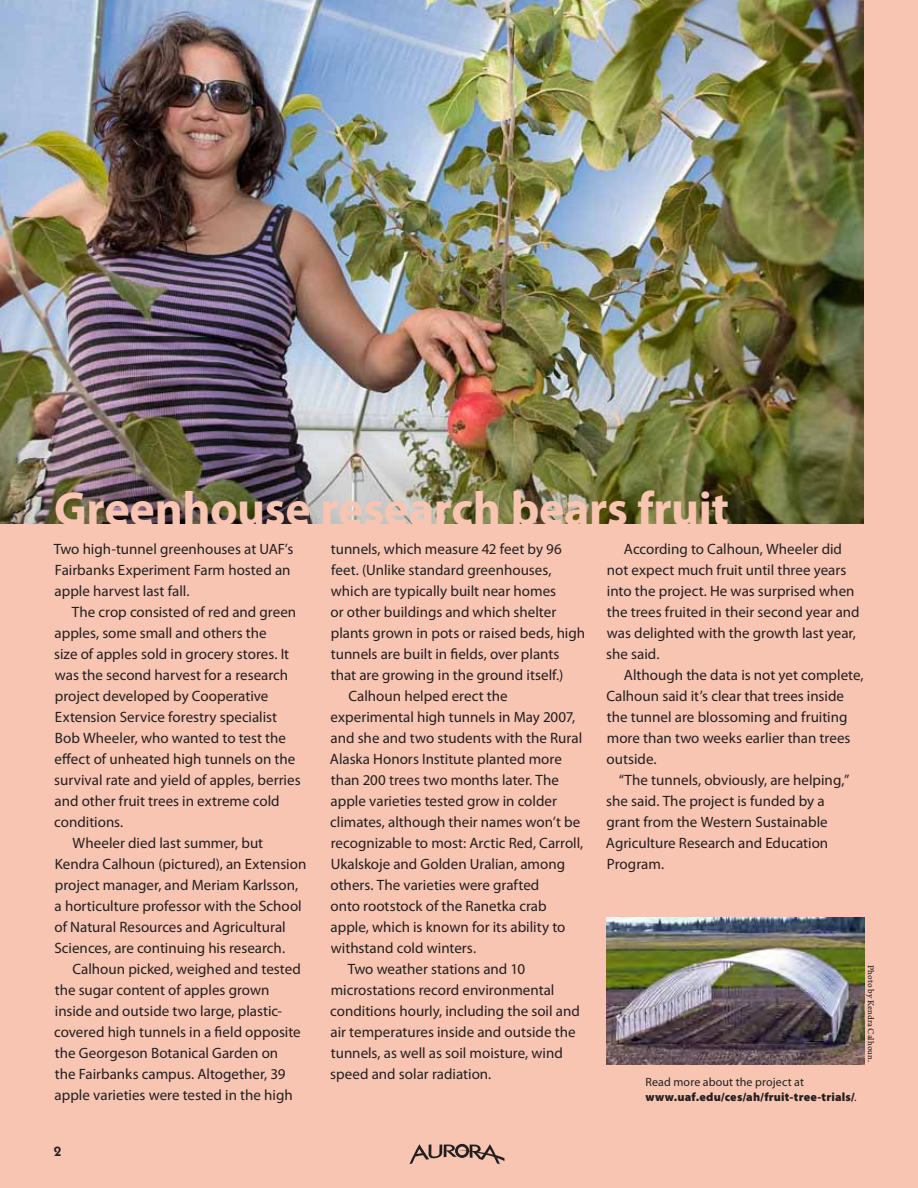
<style>
.page{position:relative;width:918px;height:1188px;background:#f8c5b2}
.page>*{position:absolute;margin:0;border:0;box-sizing:border-box;transform-origin:0 0}
.t1{font:700 48px "Myriad Pro";letter-spacing:-.01em;color:#f8c5b2}
.t2{font:15px/21px "Myriad Pro";color:#231f20}
.t3{font:600 13.5px "ITC Kabel Std";color:#231f20}
.t4{font:900 12px/15px "Myriad Pro";letter-spacing:.015em;color:#231f20}
.t5{font:9px "Arno Pro Caption";color:#231f20}
.s1{font-weight:400}
</style>
<div class="page">
<img style="left:0;top:0;width:864px;height:524px">
<img style="left:606px;top:918px;width:258px;height:147px">
<svg style="left:409px;top:1144px;width:96px;height:20px"></svg>
<h1 class="t1" style="left:54px;top:478px;width:677px">Greenhouse research bears fruit</h1>
<p class="t2" style="left:54px;top:538px;width:241px">Two high-tunnel greenhouses at UAF’s<br>Fairbanks Experiment Farm hosted an apple harvest last fall.</p>
<p class="t2" style="left:72px;top:601px;width:226px">The crop consisted of red and green</p>
<p class="t2" style="left:55px;top:622px;width:214px">apples, some small and others the</p>
<p class="t2" style="left:54px;top:643px;width:236px">size of apples sold in grocery stores. It</p>
<p class="t2" style="left:55px;top:664px;width:235px">was the second harvest for a research</p>
<p class="t2" style="left:55px;top:685px;width:215px">project developed by Cooperative</p>
<p class="t2" style="left:55px;top:706px;width:224px">Extension Service forestry specialist</p>
<p class="t2" style="left:55px;top:727px;width:233px">Bob Wheeler, who wanted to test the</p>
<p class="t2" style="left:55px;top:748px;width:242px">effect of unheated high tunnels on the</p>
<p class="t2" style="left:54px;top:769px;width:248px">survival rate and yield of apples, berries</p>
<p class="t2" style="left:55px;top:790px;width:227px">and other fruit trees in extreme cold</p>
<p class="t2" style="left:54px;top:811px;width:71px">conditions.</p>
<p class="t2" style="left:73px;top:832px;width:192px">Wheeler died last summer, but</p>
<p class="t2" style="left:55px;top:853px;width:253px">Kendra Calhoun (pictured), an Extension</p>
<p class="t2" style="left:55px;top:874px;width:245px">project manager, and Meriam Karlsson,</p>
<p class="t2" style="left:55px;top:895px;width:249px">a horticulture professor with the School</p>
<p class="t2" style="left:55px;top:916px;width:233px">of Natural Resources and Agricultural</p>
<p class="t2" style="left:54px;top:937px;width:232px">Sciences, are continuing his research.</p>
<p class="t2" style="left:73px;top:958px;width:230px">Calhoun picked, weighed and tested</p>
<p class="t2" style="left:55px;top:979px;width:216px">the sugar content of apples grown</p>
<p class="t2" style="left:55px;top:1000px;width:229px">inside and outside two large, plastic-</p>
<p class="t2" style="left:54px;top:1021px;width:248px">covered high tunnels in a field opposite</p>
<p class="t2" style="left:55px;top:1042px;width:225px">the Georgeson Botanical Garden on</p>
<p class="t2" style="left:55px;top:1063px;width:232px">the Fairbanks campus. Altogether, 39</p>
<p class="t2" style="left:55px;top:1084px;width:240px">apple varieties were tested in the high</p>
<p class="t3" style="left:54px;top:1143px;width:9px">2</p>
<p class="t2" style="left:331px;top:538px;width:232px">tunnels, which measure 42 feet by 96</p>
<p class="t2" style="left:331px;top:559px;width:222px">feet. (Unlike standard greenhouses,</p>
<p class="t2" style="left:331px;top:580px;width:227px">which are typically built near homes</p>
<p class="t2" style="left:331px;top:601px;width:227px">or other buildings and which shelter</p>
<p class="t2" style="left:331px;top:622px;width:256px">plants grown in pots or raised beds, high</p>
<p class="t2" style="left:331px;top:643px;width:230px">tunnels are built in fields, over plants</p>
<p class="t2" style="left:331px;top:664px;width:234px">that are growing in the ground itself.)</p>
<p class="t2" style="left:349px;top:685px;width:161px">Calhoun helped erect the</p>
<p class="t2" style="left:331px;top:706px;width:246px">experimental high tunnels in May 2007,</p>
<p class="t2" style="left:331px;top:727px;width:253px">and she and two students with the Rural</p>
<p class="t2" style="left:330px;top:748px;width:233px">Alaska Honors Institute planted more</p>
<p class="t2" style="left:331px;top:769px;width:230px">than 200 trees two months later. The</p>
<p class="t2" style="left:331px;top:790px;width:228px">apple varieties tested grow in colder</p>
<p class="t2" style="left:330px;top:811px;width:252px">climates, although their names won’t be</p>
<p class="t2" style="left:331px;top:832px;width:254px">recognizable to most: Arctic Red, Carroll,</p>
<p class="t2" style="left:331px;top:853px;width:236px">Ukalskoje and Golden Uralian, among</p>
<p class="t2" style="left:331px;top:874px;width:210px">others. The varieties were grafted</p>
<p class="t2" style="left:331px;top:895px;width:218px">onto rootstock of the Ranetka crab</p>
<p class="t2" style="left:331px;top:916px;width:236px">apple, which is known for its ability to</p>
<p class="t2" style="left:331px;top:937px;width:147px">withstand cold winters.</p>
<p class="t2" style="left:348px;top:958px;width:179px">Two weather stations and 10</p>
<p class="t2" style="left:331px;top:979px;width:225px">microstations record environmental</p>
<p class="t2" style="left:330px;top:1000px;width:251px">conditions hourly, including the soil and</p>
<p class="t2" style="left:331px;top:1021px;width:246px">air temperatures inside and outside the</p>
<p class="t2" style="left:331px;top:1042px;width:234px">tunnels, as well as soil moisture, wind</p>
<p class="t2" style="left:330px;top:1063px;width:163px">speed and solar radiation.</p>
<p class="t2" style="left:606px;top:538px;width:255px;text-indent:18px">According to Calhoun, Wheeler did not expect much fruit until three years into the project. He was surprised when the trees fruited in their second year and was delighted with the growth last year, she said.</p>
<p class="t2" style="left:607px;top:664px;width:259px;text-indent:17px">Although the data is not yet complete, Calhoun said it’s clear that trees inside the tunnel are blossoming and fruiting more than two weeks earlier than trees outside.</p>
<p class="t2" style="left:606px;top:769px;width:245px;text-indent:13px">“The tunnels, obviously, are helping,” she said. The project is funded by a grant from the Western Sustainable<br>Agriculture Research and Education<br>Program.</p>
<p class="t4" style="left:646px;top:1074px;width:213px"><span class="s1">Read more about the project at </span>www.uaf.edu/ces/ah/fruit-tree-trials/<span class="s1">.</span></p>
<p class="t5" style="left:876px;top:965px;width:98px;rotate:90deg">Photo by Kendra Calhoun.</p>
</div>
